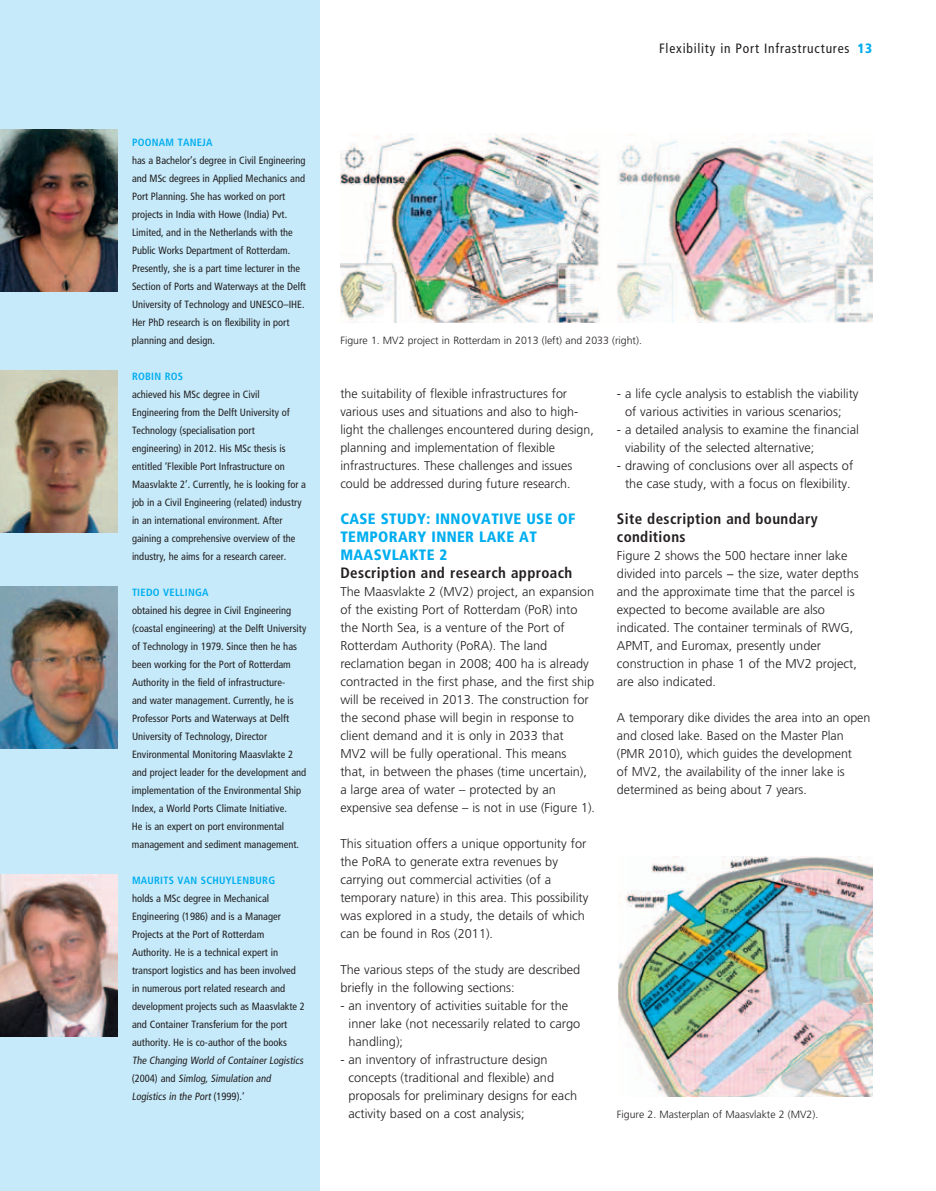
<style>
.page{position:relative;width:936px;height:1191px;background:#fff}
.page>*{position:absolute;margin:0;border:0;box-sizing:border-box;transform-origin:0 0}
.t1{font:700 condensed 15px/18px "Frutiger";letter-spacing:.025em;color:#231f20}
.t2{font:900 condensed 15px/18px "Frutiger";letter-spacing:.025em;color:#00aeef}
.t3{font:condensed 13.5px "Frutiger";letter-spacing:.06em;color:#231f20}
.t4{font:300 12.75px/18px "Frutiger";color:#231f20}
.t5{font:condensed 10.5px/18px "Frutiger";color:#231f20}
.t6{font:300 10.5px "Frutiger";color:#231f20}
.t7{font:700 condensed 10.5px "Frutiger";letter-spacing:.025em;color:#00aeef}
.s1{font-weight:900;color:#00aeef}
</style>
<div class="page">
<img style="left:341px;top:134px;width:531px;height:188px">
<img style="left:618px;top:856px;width:254px;height:240px">
<div style="left:0;top:0;width:319px;height:1191px;background:#c6eafa"></div>
<img style="left:0;top:129px;width:117px;height:162px">
<img style="left:0;top:371px;width:117px;height:162px">
<img style="left:0;top:587px;width:117px;height:162px">
<img style="left:0;top:875px;width:117px;height:162px">
<p class="t7" style="left:132px;top:136px;width:82px">POONAM TANEJA</p>
<p class="t5" style="left:132px;top:151px;width:176px">has a Bachelor’s degree in Civil Engineering and MSc degrees in Applied Mechanics and Port Planning. She has worked on port projects in India with Howe (India) Pvt.<br>Limited, and in the Netherlands with the Public Works Department of Rotterdam.<br>Presently, she is a part time lecturer in the Section of Ports and Waterways at the Delft University of Technology and UNESCO–IHE.<br>Her PhD research is on flexibility in port planning and design.</p>
<p class="t7" style="left:132px;top:370px;width:53px">ROBIN ROS</p>
<p class="t5" style="left:132px;top:385px;width:175px">achieved his MSc degree in Civil Engineering from the Delft University of Technology (specialisation port engineering) in 2012. His MSc thesis is entitled ‘Flexible Port Infrastructure on Maasvlakte 2’. Currently, he is looking for a job in a Civil Engineering (related) industry in an international environment. After gaining a comprehensive overview of the industry, he aims for a research career.</p>
<p class="t7" style="left:132px;top:586px;width:78px">TIEDO VELLINGA</p>
<p class="t5" style="left:132px;top:601px;width:176px">obtained his degree in Civil Engineering (coastal engineering) at the Delft University of Technology in 1979. Since then he has been working for the Port of Rotterdam Authority in the field of infrastructure-<br>and water management. Currently, he is Professor Ports and Waterways at Delft University of Technology, Director Environmental Monitoring Maasvlakte 2 and project leader for the development and implementation of the Environmental Ship Index, a World Ports Climate Initiative.<br>He is an expert on port environmental management and sediment management.</p>
<p class="t7" style="left:132px;top:874px;width:145px">MAURITS VAN SCHUYLENBURG</p>
<p class="t5" style="left:132px;top:889px;width:175px">holds a MSc degree in Mechanical Engineering (1986) and is a Manager Projects at the Port of Rotterdam Authority. He is a technical expert in transport logistics and has been involved in numerous port related research and development projects such as Maasvlakte 2 and Container Transferium for the port authority. He is co-author of the books The Changing World of Container Logistics (2 0 0 4) a n d Simlog, Simulation and Logistics in the Port ( 1 9 9 9 ) . ’</p>
<p class="t3" style="left:659px;top:40px;width:214px">Flexibility in Port Infrastructures <span class="s1">13</span></p>
<p class="t6" style="left:340px;top:334px;width:303px">Figure 1. MV2 project in Rotterdam in 2013 (left) and 2033 (right).</p>
<p class="t4" style="left:340px;top:384px;width:255px">the suitability of flexible infrastructures for various uses and situations and also to high&shy;light the challenges encountered during design, planning and implementation of flexible infrastructures. These challenges and issues could be addressed during future research.</p>
<p class="t2" style="left:340px;top:509px;width:236px">CASE STUDY: INNOVATIVE USE OF<br>TEMPORARY INNER LAKE AT<br>MAASVLAKTE 2</p>
<p class="t1" style="left:340px;top:563px;width:233px">Description and research approach</p>
<p class="t4" style="left:340px;top:582px;width:256px">The Maasvlakte 2 (MV2) project, an expansion of the existing Port of Rotterdam (PoR) into the North Sea, is a venture of the Port of Rotterdam Authority (PoRA). The land reclamation began in 2008; 400 ha is already contracted in the first phase, and the first ship will be received in 2013. The construction for the second phase will begin in response to client demand and it is only in 2033 that<br>MV2 will be fully operational. This means that, in between the phases (time uncertain), a large area of water – protected by an expensive sea defense – is not in use (Figure 1).</p>
<p class="t4" style="left:340px;top:834px;width:249px">This situation offers a unique opportunity for the PoRA to generate extra revenues by carrying out commercial activities (of a temporary nature) in this area. This possibility was explored in a study, the details of which can be found in Ros (2011).</p>
<p class="t4" style="left:340px;top:960px;width:241px">The various steps of the study are described briefly in the following sections:</p>
<p class="t4" style="left:348px;top:996px;width:233px;text-indent:-8px">- an inventory of activities suitable for the inner lake (not necessarily related to cargo handling);</p>
<p class="t4" style="left:348px;top:1050px;width:230px;text-indent:-8px">- an inventory of infrastructure design concepts (traditional and flexible) and proposals for preliminary designs for each activity based on a cost analysis;</p>
<p class="t4" style="left:625px;top:384px;width:235px;text-indent:-8px">- a life cycle analysis to establish the viability of various activities in various scenarios;</p>
<p class="t4" style="left:625px;top:420px;width:235px;text-indent:-8px">- a detailed analysis to examine the financial viability of the selected alternative;</p>
<p class="t4" style="left:617px;top:456px;width:238px;text-align:center">- drawing of conclusions over all aspects of the case study, with a focus on flexibility.</p>
<p class="t1" style="left:617px;top:509px;width:202px">Site description and boundary conditions</p>
<p class="t4" style="left:617px;top:546px;width:243px">Figure 2 shows the 500 hectare inner lake divided into parcels − the size, water depths and the approximate time that the parcel is expected to become available are also indicated. The container terminals of RWG, APMT, and Euromax, presently under construction in phase 1 of the MV2 project, are also indicated.</p>
<p class="t4" style="left:617px;top:708px;width:255px">A temporary dike divides the area into an open and closed lake. Based on the Master Plan (PMR 2010), which guides the development<br>of MV2, the availability of the inner lake is determined as being about 7 years.</p>
<p class="t6" style="left:617px;top:1108px;width:203px">Figure 2. Masterplan of Maasvlakte 2 (MV2).</p>
</div>
